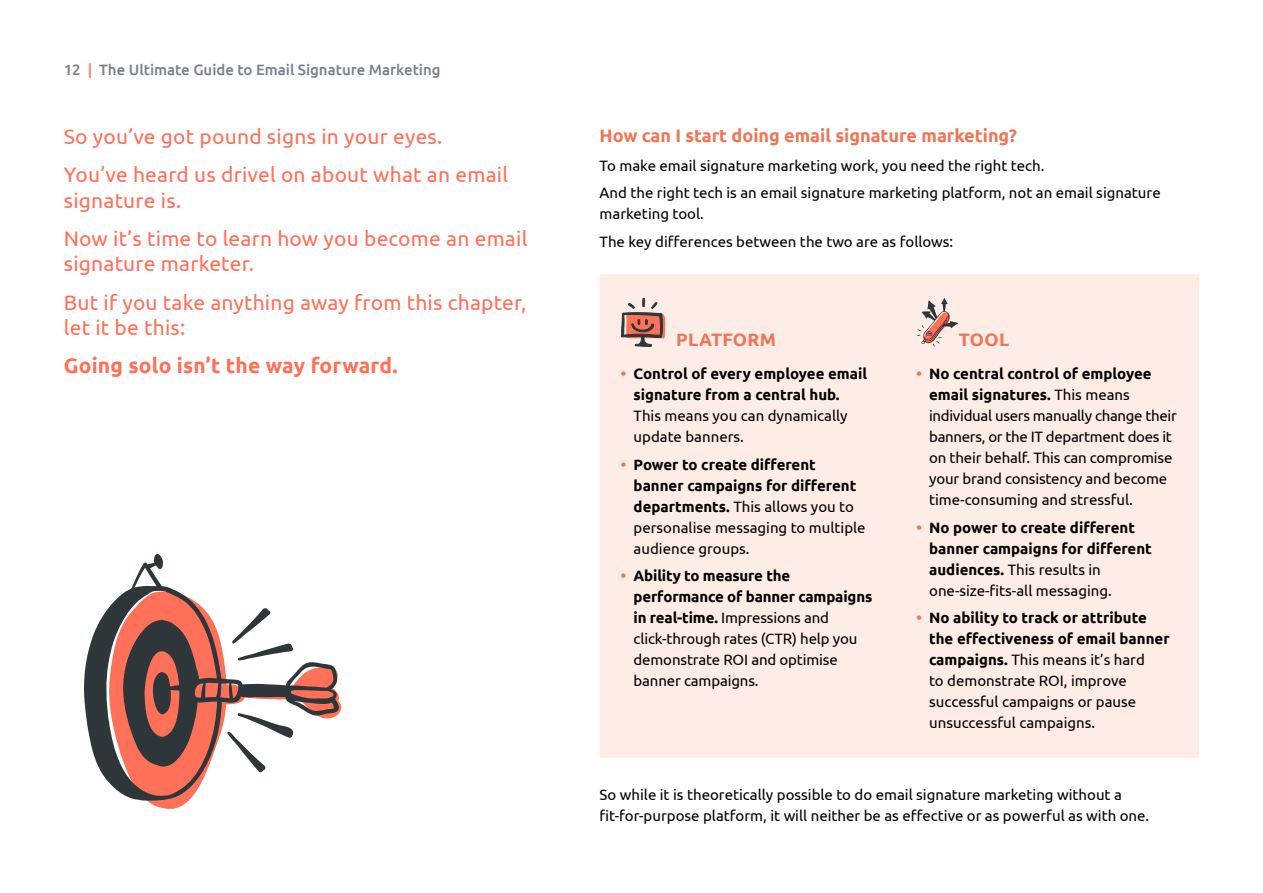
<style>
.page{position:relative;width:1263px;height:893px;background:#fff}
.page>*{position:absolute;margin:0;border:0;box-sizing:border-box;transform-origin:0 0}
.t1{font:21px/38.2px "Ubuntu";letter-spacing:.01em;color:#ff7059}
.t2{font:700 21px "Ubuntu";letter-spacing:.01em;color:#ff7059}
.t3{font:700 18px "Ubuntu";color:#ee7658}
.t4{font:700 18px "Ubuntu";letter-spacing:.02em;color:#ee7658}
.t5{font:15px/21px "Ubuntu";color:#000}
.t6{font:700 15px/21px "Ubuntu";color:#000}
.t7{font:500 15px "Ubuntu";color:#78818b}
.s1{color:#ff7059}
.s2{color:#ee7658}
.s3{font-weight:400}
.s4{font-weight:700;color:#ee7658}
.s5{font-weight:700}
</style>
<div class="page">
<div style="left:600px;top:274px;width:599px;height:484px;background:#fdede6"></div>
<svg style="left:147px;top:706px;width:195px;height:103px"></svg>
<svg style="left:84px;top:554px;width:257px;height:247px"></svg>
<svg style="left:917px;top:298px;width:41px;height:49px;background:#d8bcb5"></svg>
<svg style="left:621px;top:274px;width:45px;height:95px;background:#dfc1b9"></svg>
<p class="t7" style="left:64px;top:61px;width:378px">12 <span class="s1">|</span> The Ultimate Guide to Email Signature Marketing</p>
<h1 class="t1" style="left:64px;top:117px;width:446px">So you’ve got pound signs in your eyes.<br>You’ve heard us drivel on about what an email</h1>
<h1 class="t1" style="left:64px;top:180px;width:465px">signature is.<br>Now it’s time to learn how you become an email</h1>
<h1 class="t1" style="left:64px;top:244px;width:464px">signature marketer.<br>But if you take anything away from this chapter,</h1>
<h1 class="t1" style="left:64px;top:308px;width:123px">let it be this:</h1>
<h1 class="t2" style="left:64px;top:353px;width:335px">Going solo isn’t the way forward.</h1>
<p class="t3" style="left:600px;top:124px;width:419px">How can I start doing email signature marketing?</p>
<p class="t5" style="left:600px;top:152px;width:563px;line-height:27.3px">To make email signature marketing work, you need the right tech.<br>And the right tech is an email signature marketing platform, not an email signature</p>
<p class="t5" style="left:600px;top:200px;width:355px;line-height:27.3px">marketing tool.<br>The key differences between the two are as follows:</p>
<p class="t4" style="left:676px;top:329px;width:101px">PLATFORM</p>
<p class="t3" style="left:959px;top:329px;width:52px">TOOL</p>
<p class="t6" style="left:634px;top:363px;width:235px;text-indent:-13px"><span class="s2">•</span> Control of every employee email signature from a central hub.</p>
<p class="t5" style="left:634px;top:405px;width:216px">This means you can dynamically update banners.</p>
<p class="t6" style="left:634px;top:454px;width:234px;text-indent:-13px"><span class="s2">•</span> Power to create different banner campaigns for different departments. <span class="s3">This allows you to personalise messaging to multiple audience groups.</span></p>
<p class="t5" style="left:634px;top:565px;width:240px;text-indent:-13px"><span class="s4">•</span> <span class="s5">Ability to measure the performance of banner campaigns in real-time.</span> Impressions and click-through rates (CTR) help you demonstrate ROI and optimise banner campaigns.</p>
<p class="t5" style="left:929px;top:363px;width:249px;text-indent:-13px"><span class="s4">•</span> <span class="s5">No central control of employee email signatures.</span> This means individual users manually change their banners, or the IT department does it on their behalf. This can compromise your brand consistency and become time-consuming and stressful.</p>
<p class="t6" style="left:929px;top:517px;width:224px;text-indent:-13px"><span class="s2">•</span> No power to create different banner campaigns for different audiences. <span class="s3">This results in one-size-fits-all messaging.</span></p>
<p class="t5" style="left:929px;top:607px;width:242px;text-indent:-13px"><span class="s4">•</span> <span class="s5">No ability to track or attribute the effectiveness of email banner campaigns.</span> This means it’s hard<br>to demonstrate ROI, improve successful campaigns or pause unsuccessful campaigns.</p>
<p class="t5" style="left:600px;top:784px;width:551px">So while it is theoretically possible to do email signature marketing without a fit-for-purpose platform, it will neither be as effective or as powerful as with one.</p>
</div>
